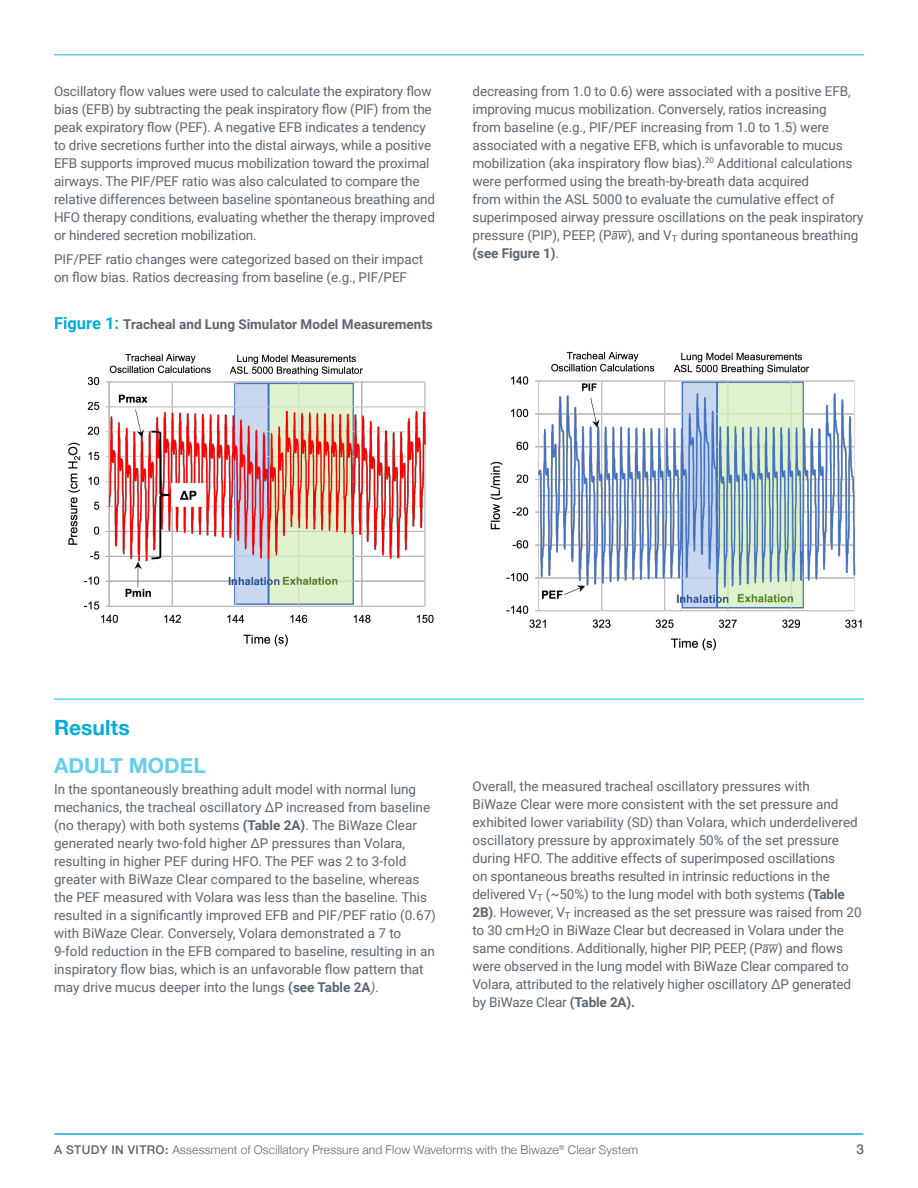
<style>
.page{position:relative;width:918px;height:1188px;background:#fff}
.page>*{position:absolute;margin:0;border:0;box-sizing:border-box;transform-origin:0 0}
.Headline1{font:700 21px "Helvetica Neue";color:#65d0ec}
.Headline1-2{font:700 21px "Helvetica Neue";letter-spacing:.005em;color:#00add8}
.Results_text{font:13.5px/18px "Roboto";color:#5a6671}
.Body-9_12{font:13.5px/18px "Roboto";letter-spacing:-.01em;color:#5a6671}
.Chart_Headings_1{font:700 13.5px "Roboto";color:#5a6671}
.t1{font:500 13.5px "Helvetica Neue";color:#5a6670}
.t2{font:300 12px "Helvetica Neue";letter-spacing:.015em;color:#5a6671}
.s1{font-size:16.5px;color:#00add8}
.s2{font-weight:700}
.s3{font-style:italic}
.s4{font-weight:500;color:#5a6670}
</style>
<div class="page">
<hr style="left:55px;top:1133px;width:808px;height:2px;background:#00add8">
<img style="left:68px;top:354px;width:366px;height:293px">
<img style="left:490px;top:351px;width:372px;height:300px">
<hr style="left:54px;top:54px;width:810px;height:2px;background:#65d0ec">
<hr style="left:54px;top:698px;width:810px;height:2px;background:#65d0ec">
<svg style="left:612px;top:231px;width:15px;height:9px"></svg>
<svg style="left:762px;top:945px;width:16px;height:8px"></svg>
<p class="Body-9_12" style="left:54px;top:81px;width:383px">Oscillatory flow values were used to calculate the expiratory flow bias (EFB) by subtracting the peak inspiratory flow (PIF) from the peak expiratory flow (PEF). A negative EFB indicates a tendency to drive secretions further into the distal airways, while a positive EFB supports improved mucus mobilization toward the proximal airways. The PIF/PEF ratio was also calculated to compare the relative differences between baseline spontaneous breathing and HFO therapy conditions, evaluating whether the therapy improved or hindered secretion mobilization.</p>
<p class="Body-9_12" style="left:54px;top:249px;width:371px">PIF/PEF ratio changes were categorized based on their impact on flow bias. Ratios decreasing from baseline (e.g., PIF/PEF</p>
<p class="Chart_Headings_1" style="left:54px;top:315px;width:380px"><span class="s1">Figure 1:</span> Tracheal and Lung Simulator Model Measurements</p>
<p class="Body-9_12" style="left:472px;top:81px;width:393px">decreasing from 1.0 to 0.6) were associated with a positive EFB, improving mucus mobilization. Conversely, ratios increasing<br>from baseline (e.g., PIF/PEF increasing from 1.0 to 1.5) were associated with a negative EFB, which is unfavorable to mucus mobilization (aka inspiratory flow bias).<sup>20</sup> Additional calculations were performed using the breath-by-breath data acquired<br>from within the ASL 5000 to evaluate the cumulative effect of superimposed airway pressure oscillations on the peak inspiratory pressure (PIP), PEEP, (P ), and V<sub>T</sub> during spontaneous breathing <span class="s2">(see Figure 1)</span>.</p>
<p class="Headline1-2" style="left:54px;top:711px;width:77px">Results</p>
<p class="Headline1" style="left:54px;top:749px;width:154px">ADULT MODEL</p>
<p class="Results_text" style="left:54px;top:780px;width:383px">In the spontaneously breathing adult model with normal lung mechanics, the tracheal oscillatory ΔP increased from baseline (no therapy) with both systems <span class="s2">(Table 2A)</span>. The BiWaze Clear generated nearly two-fold higher ΔP pressures than Volara, resulting in higher PEF during HFO. The PEF was 2 to 3-fold greater with BiWaze Clear compared to the baseline, whereas the PEF measured with Volara was less than the baseline. This resulted in a significantly improved EFB and PIF/PEF ratio (0.67) with BiWaze Clear. Conversely, Volara demonstrated a 7 to 9-fold reduction in the EFB compared to baseline, resulting in an inspiratory flow bias, which is an unfavorable flow pattern that may drive mucus deeper into the lungs <span class="s2">(see Table 2A</span><span class="s3">)</span>.</p>
<p class="Results_text" style="left:472px;top:777px;width:391px">Overall, the measured tracheal oscillatory pressures with<br>BiWaze Clear were more consistent with the set pressure and exhibited lower variability (SD) than Volara, which underdelivered oscillatory pressure by approximately 50% of the set pressure during HFO. The additive effects of superimposed oscillations<br>on spontaneous breaths resulted in intrinsic reductions in the delivered V<sub>T</sub> (~50%) to the lung model with both systems <span class="s2">(Table 2B)</span>. However, V<sub>T</sub> increased as the set pressure was raised from 20 to 30 cm H<sub>2</sub>O in BiWaze Clear but decreased in Volara under the same conditions. Additionally, higher PIP, PEEP, (P ) and flows were observed in the lung model with BiWaze Clear compared to Volara, attributed to the relatively higher oscillatory ΔP generated by BiWaze Clear <span class="s2">(Table 2A).</span></p>
<p class="t2" style="left:54px;top:1140px;width:586px"><span class="s4">A STUDY IN VITRO:</span> Assessment of Oscillatory Pressure and Flow Waveforms with the Biwaze<sup>®</sup> Clear System</p>
<p class="t1" style="left:856px;top:1139px;width:9px">3</p>
</div>
